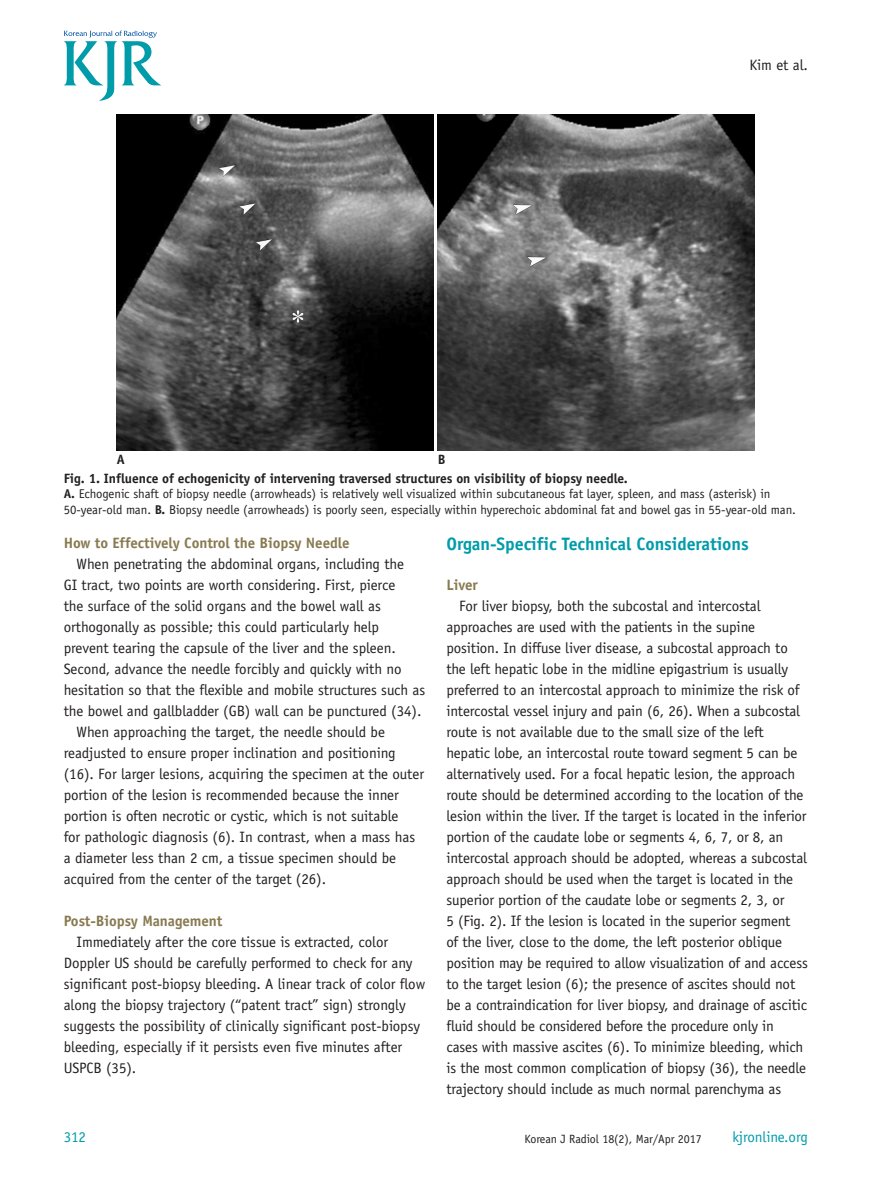
<style>
.page{position:relative;width:893px;height:1191px;background:#fff}
.page>*{position:absolute;margin:0;border:0;box-sizing:border-box;transform-origin:0 0}
.큰제목{font:700 18px "Officina Sans Std";letter-spacing:-.005em;color:#009caa}
.본문{font:15px/21px "Officina Sans Std";letter-spacing:-.01em;color:#231f20}
._1_제목{font:700 15px "Officina Sans Std";letter-spacing:-.005em;color:#887a51}
.t1{font:15px "Officina Sans Std";letter-spacing:-.005em;color:#009caa}
.그림제목{font:700 13.5px "Officina Sans Std";letter-spacing:-.005em;color:#231f20}
.그림제목1{font:12.75px/15.3px "Officina Sans Std";letter-spacing:-.005em;color:#231f20}
.t2{font:12px "Officina Sans Std";letter-spacing:-.005em;color:#231f20}
.s1{font-weight:700}
</style>
<div class="page">
<svg style="left:64px;top:31px;width:97px;height:70px"></svg>
<img style="left:117px;top:115px;width:317px;height:336px">
<img style="left:438px;top:115px;width:317px;height:336px">
<p class="그림제목" style="left:117px;top:451px;width:10px">A</p>
<p class="그림제목" style="left:438px;top:451px;width:9px">B</p>
<p class="본문" style="left:749px;top:54px;width:60px">Kim et al.</p>
<p class="그림제목" style="left:64px;top:470px;width:566px">Fig. 1. Influence of echogenicity of intervening traversed structures on visibility of biopsy needle.</p>
<p class="그림제목1" style="left:64px;top:486px;width:734px"><span class="s1">A.</span> Echogenic shaft of biopsy needle (arrowheads) is relatively well visualized within subcutaneous fat layer, spleen, and mass (asterisk) in<br>50-year-old man. <span class="s1">B.</span> Biopsy needle (arrowheads) is poorly seen, especially within hyperechoic abdominal fat and bowel gas in 55-year-old man.</p>
<p class="_1_제목" style="left:64px;top:533px;width:287px">How to Effectively Control the Biopsy Needle</p>
<p class="본문" style="left:64px;top:553px;width:363px;text-indent:13px">When penetrating the abdominal organs, including the<br>GI tract, two points are worth considering. First, pierce<br>the surface of the solid organs and the bowel wall as orthogonally as possible; this could particularly help prevent tearing the capsule of the liver and the spleen.<br>Second, advance the needle forcibly and quickly with no hesitation so that the flexible and mobile structures such as the bowel and gallbladder (GB) wall can be punctured (34).</p>
<p class="본문" style="left:64px;top:721px;width:362px;text-indent:13px">When approaching the target, the needle should be readjusted to ensure proper inclination and positioning (16). For larger lesions, acquiring the specimen at the outer portion of the lesion is recommended because the inner portion is often necrotic or cystic, which is not suitable<br>for pathologic diagnosis (6). In contrast, when a mass has a diameter less than 2 cm, a tissue specimen should be acquired from the center of the target (26).</p>
<p class="_1_제목" style="left:64px;top:911px;width:160px">Post-Biopsy Management</p>
<p class="본문" style="left:64px;top:931px;width:363px;text-indent:13px">Immediately after the core tissue is extracted, color Doppler US should be carefully performed to check for any significant post-biopsy bleeding. A linear track of color flow along the biopsy trajectory (“patent tract” sign) strongly suggests the possibility of clinically significant post-biopsy bleeding, especially if it persists even five minutes after USPCB (35).</p>
<p class="t1" style="left:64px;top:1128px;width:24px">312</p>
<p class="큰제목" style="left:446px;top:532px;width:304px">Organ-Specific Technical Considerations</p>
<p class="_1_제목" style="left:446px;top:575px;width:33px">Liver</p>
<p class="본문" style="left:446px;top:595px;width:363px;text-indent:13px">For liver biopsy, both the subcostal and intercostal approaches are used with the patients in the supine position. In diffuse liver disease, a subcostal approach to the left hepatic lobe in the midline epigastrium is usually preferred to an intercostal approach to minimize the risk of intercostal vessel injury and pain (6, 26). When a subcostal route is not available due to the small size of the left hepatic lobe, an intercostal route toward segment 5 can be alternatively used. For a focal hepatic lesion, the approach route should be determined according to the location of the lesion within the liver. If the target is located in the inferior portion of the caudate lobe or segments 4, 6, 7, or 8, an intercostal approach should be adopted, whereas a subcostal approach should be used when the target is located in the superior portion of the caudate lobe or segments 2, 3, or<br>5 (Fig. 2). If the lesion is located in the superior segment<br>of the liver, close to the dome, the left posterior oblique position may be required to allow visualization of and access to the target lesion (6); the presence of ascites should not be a contraindication for liver biopsy, and drainage of ascitic fluid should be considered before the procedure only in cases with massive ascites (6). To minimize bleeding, which is the most common complication of biopsy (36), the needle trajectory should include as much normal parenchyma as</p>
<p class="t2" style="left:524px;top:1132px;width:179px">Korean J Radiol 18(2), Mar/Apr 2017</p>
<p class="t1" style="left:732px;top:1128px;width:77px">kjronline.org</p>
</div>
